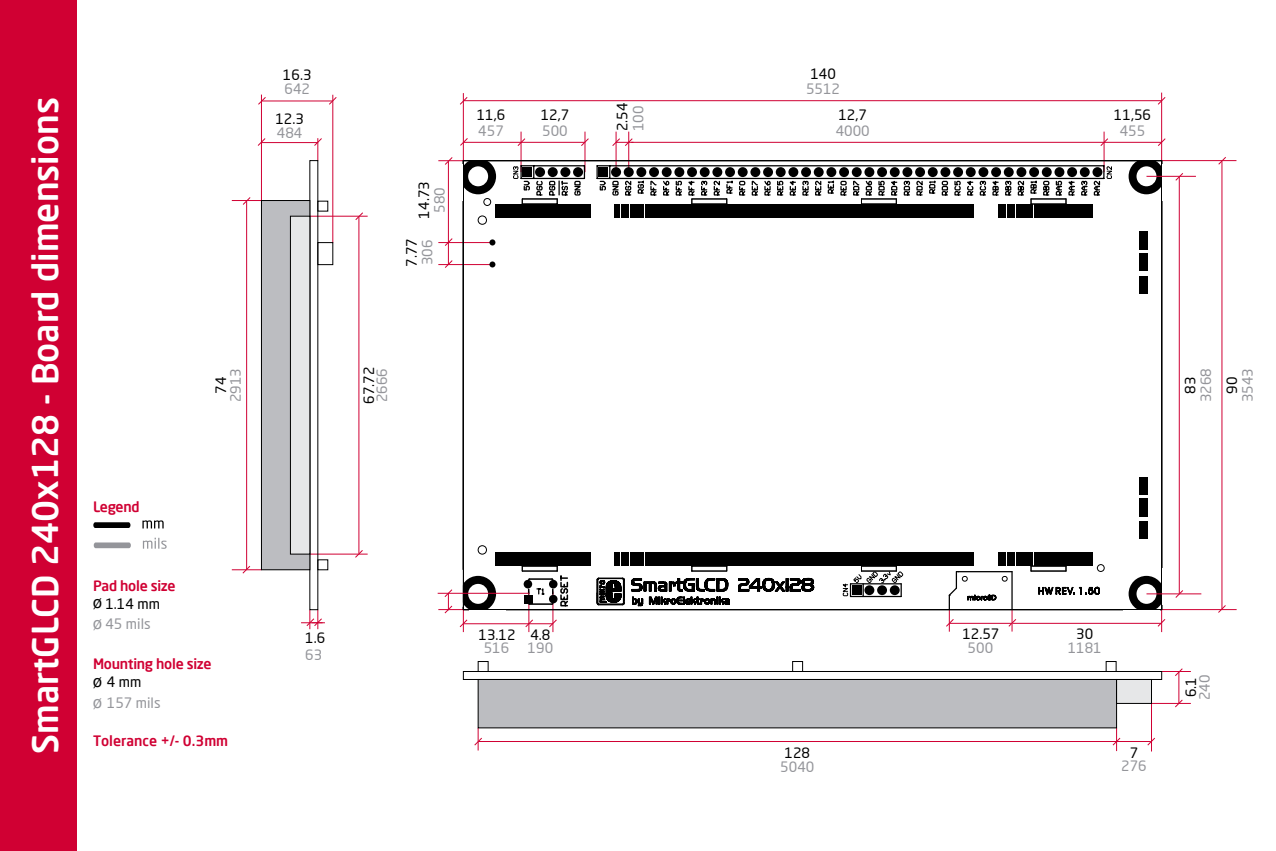
<style>
.page{position:relative;width:1276px;height:851px;background:#fff}
.page>*{position:absolute;margin:0;border:0;box-sizing:border-box;transform-origin:0 0}
.Section_Title{font:500 35px "Neo Sans Pro";color:#fff}
.t1{font:14px/15.8px "Neo Sans Pro";color:#000}
.t2{font:14px/14.5px "Neo Sans Pro";color:#94959a;text-align:center}
.t3{font:500 14px "Neo Sans Pro";letter-spacing:-.02em;color:#d00033}
.t4{font:500 14px "Neo Sans Pro";color:#d00033}
.s1{color:#94959a}
.s2{color:#000}
.s3{font-family:"Tahoma";font-size:16px}
</style>
<div class="page">
<div style="left:0;top:0;width:76px;height:850px;background:#d00033"></div>
<hr style="left:463px;top:93px;width:1px;height:67px;background:#d00033">
<hr style="left:261px;top:95px;width:1px;height:105px;background:#d00033">
<hr style="left:332px;top:95px;width:1px;height:148px;background:#d00033">
<hr style="left:615px;top:132px;width:1px;height:40px;background:#d00033">
<hr style="left:520px;top:132px;width:1px;height:40px;background:#d00033">
<hr style="left:584px;top:132px;width:1px;height:40px;background:#d00033">
<hr style="left:1103px;top:132px;width:1px;height:40px;background:#d00033">
<hr style="left:1221px;top:161px;width:1px;height:447px;background:#d00033">
<hr style="left:246px;top:201px;width:1px;height:368px;background:#d00033">
<hr style="left:358px;top:217px;width:1px;height:336px;background:#d00033">
<hr style="left:1178px;top:177px;width:1px;height:416px;background:#d00033">
<hr style="left:1178px;top:671px;width:1px;height:32px;background:#d00033">
<hr style="left:628px;top:132px;width:1px;height:40px;background:#d00033">
<hr style="left:1161px;top:93px;width:1px;height:67px;background:#d00033">
<hr style="left:528px;top:591px;width:1px;height:41px;background:#d00033">
<hr style="left:552px;top:591px;width:1px;height:41px;background:#d00033">
<hr style="left:1151px;top:703px;width:1px;height:48px;background:#d00033">
<hr style="left:464px;top:100px;width:697px;height:1px;background:#d00033">
<hr style="left:262px;top:100px;width:70px;height:1px;background:#d00033">
<hr style="left:261px;top:142px;width:57px;height:1px;background:#d00033">
<hr style="left:1161px;top:160px;width:75px;height:1px;background:#d00033">
<hr style="left:1161px;top:609px;width:75px;height:1px;background:#d00033">
<hr style="left:1159px;top:671px;width:31px;height:1px;background:#d00033">
<hr style="left:1151px;top:702px;width:39px;height:1px;background:#d00033">
<hr style="left:1012px;top:622px;width:149px;height:1px;background:#d00033">
<hr style="left:1115px;top:741px;width:35px;height:1px;background:#d00033">
<hr style="left:463px;top:623px;width:90px;height:1px;background:#d00033">
<hr style="left:479px;top:741px;width:638px;height:1px;background:#d00033">
<hr style="left:463px;top:142px;width:122px;height:1px;background:#d00033">
<hr style="left:310px;top:553px;width:58px;height:1px;background:#d00033">
<hr style="left:310px;top:216px;width:58px;height:1px;background:#d00033">
<hr style="left:438px;top:609px;width:54px;height:1px;background:#d00033">
<hr style="left:438px;top:264px;width:54px;height:1px;background:#d00033">
<hr style="left:438px;top:242px;width:54px;height:1px;background:#d00033">
<hr style="left:631px;top:142px;width:530px;height:1px;background:#d00033">
<svg style="left:463px;top:160px;width:699px;height:450px"></svg>
<svg style="left:478px;top:198px;width:626px;height:373px"></svg>
<hr style="left:521px;top:165px;width:63px;height:1px;background:#000">
<hr style="left:597px;top:165px;width:507px;height:1px;background:#000">
<svg style="left:495px;top:552px;width:95px;height:55px"></svg>
<svg style="left:495px;top:166px;width:619px;height:52px"></svg>
<div style="left:468px;top:583px;width:20px;height:20px;background:#fff;border-radius:50%"></div>
<div style="left:468px;top:166px;width:20px;height:20px;background:#fff;border-radius:50%"></div>
<div style="left:1136px;top:166px;width:20px;height:20px;background:#fff;border-radius:50%"></div>
<div style="left:1136px;top:583px;width:20px;height:20px;background:#fff;border-radius:50%"></div>
<div style="left:261px;top:200px;width:49px;height:369px;background:#bcbdc1"></div>
<div style="left:261px;top:200px;width:49px;height:370px;border:1px solid #000"></div>
<div style="left:317px;top:242px;width:16px;height:23px;border:1px solid #000"></div>
<div style="left:317px;top:559px;width:11px;height:11px;border:1px solid #000"></div>
<div style="left:317px;top:201px;width:11px;height:10px;border:1px solid #000"></div>
<div style="left:478px;top:661px;width:10px;height:10px;border:1px solid #000"></div>
<div style="left:792px;top:661px;width:11px;height:10px;border:1px solid #000"></div>
<div style="left:290px;top:216px;width:20px;height:338px;background:#e6e7e8"></div>
<div style="left:290px;top:216px;width:20px;height:338px;border:1px solid #000"></div>
<div style="left:463px;top:671px;width:699px;height:8px;border:1px solid #000"></div>
<div style="left:478px;top:679px;width:638px;height:48px;background:#bcbdc1"></div>
<div style="left:478px;top:679px;width:639px;height:49px;border:1px solid #000"></div>
<div style="left:1116px;top:679px;width:35px;height:24px;background:#e6e7e8"></div>
<div style="left:1116px;top:679px;width:36px;height:24px;border:1px solid #000"></div>
<div style="left:93px;top:522px;width:37px;height:6px;background:#000;border-radius:2px"></div>
<svg style="left:142px;top:520px;width:22px;height:8px"></svg>
<div style="left:94px;top:542px;width:37px;height:6px;background:#94959a;border-radius:2px"></div>
<svg style="left:143px;top:537px;width:24px;height:11px"></svg>
<hr style="left:1146px;top:176px;width:50px;height:1px;background:#d00033">
<hr style="left:1146px;top:593px;width:55px;height:1px;background:#d00033">
<hr style="left:438px;top:592px;width:91px;height:1px;background:#d00033">
<svg style="left:460px;top:96px;width:8px;height:9px"></svg>
<svg style="left:328px;top:96px;width:9px;height:9px"></svg>
<svg style="left:258px;top:97px;width:9px;height:8px"></svg>
<svg style="left:257px;top:138px;width:9px;height:8px"></svg>
<svg style="left:232px;top:197px;width:29px;height:9px"></svg>
<svg style="left:354px;top:212px;width:10px;height:9px"></svg>
<svg style="left:313px;top:138px;width:9px;height:22px"></svg>
<svg style="left:460px;top:137px;width:8px;height:9px"></svg>
<svg style="left:438px;top:156px;width:26px;height:10px"></svg>
<svg style="left:444px;top:237px;width:9px;height:10px"></svg>
<svg style="left:444px;top:259px;width:9px;height:9px"></svg>
<svg style="left:517px;top:137px;width:9px;height:10px"></svg>
<svg style="left:580px;top:137px;width:9px;height:10px"></svg>
<svg style="left:612px;top:137px;width:21px;height:10px"></svg>
<svg style="left:1099px;top:137px;width:10px;height:10px"></svg>
<svg style="left:1157px;top:137px;width:9px;height:10px"></svg>
<svg style="left:1174px;top:173px;width:10px;height:8px"></svg>
<svg style="left:1217px;top:157px;width:9px;height:8px"></svg>
<svg style="left:1174px;top:589px;width:10px;height:9px"></svg>
<svg style="left:1217px;top:604px;width:9px;height:9px"></svg>
<svg style="left:1156px;top:609px;width:10px;height:23px"></svg>
<svg style="left:596px;top:552px;width:503px;height:79px"></svg>
<svg style="left:548px;top:618px;width:9px;height:10px"></svg>
<svg style="left:524px;top:618px;width:10px;height:10px"></svg>
<svg style="left:459px;top:568px;width:9px;height:64px"></svg>
<svg style="left:474px;top:727px;width:9px;height:23px"></svg>
<svg style="left:1111px;top:727px;width:10px;height:24px"></svg>
<svg style="left:1147px;top:737px;width:8px;height:9px"></svg>
<svg style="left:1174px;top:698px;width:9px;height:10px"></svg>
<svg style="left:1175px;top:668px;width:8px;height:8px"></svg>
<svg style="left:444px;top:589px;width:9px;height:25px"></svg>
<svg style="left:301px;top:609px;width:24px;height:20px"></svg>
<svg style="left:232px;top:565px;width:29px;height:9px"></svg>
<svg style="left:354px;top:549px;width:10px;height:9px"></svg>
<svg style="left:1157px;top:96px;width:9px;height:9px"></svg>
<hr style="left:448px;top:161px;width:1px;height:103px;background:#d00033">
<p class="Section_Title" style="left:23px;top:753px;width:657px;rotate:-90deg">SmartGLCD 240x128 - Board dimensions</p>
<p class="t1" style="left:283px;top:68px;width:30px;line-height:14px">16.3<br><span class="s1">642</span></p>
<p class="t1" style="left:275px;top:112px;width:30px;line-height:14.2px">12.3<br><span class="s1">484</span></p>
<p class="t1" style="left:416px;top:218px;width:39px;text-align:center;rotate:-90deg">14.73<br><span class="s1">580</span></p>
<p class="t1" style="left:403px;top:267px;width:30px;rotate:-90deg">7.77<br><span class="s1">306</span></p>
<p class="t1" style="left:477px;top:107px;width:30px">11,6<br><span class="s1">457</span></p>
<p class="t2" style="left:806px;top:66px;width:36px;line-height:15.2px"><span class="s2">140<br></span>5512</p>
<p class="t1" style="left:614px;top:131px;width:30px;rotate:-90deg">2.54<br><span class="s1">100</span></p>
<p class="t1" style="left:541px;top:107px;width:30px">12,7<br><span class="s1">500</span></p>
<p class="t1" style="left:835px;top:107px;width:36px">12,7<br><span class="s1">4000</span></p>
<p class="t1" style="left:1114px;top:107px;width:39px;text-align:center">11,56<br><span class="s1">455</span></p>
<p class="t3" style="left:93px;top:497px;width:48px">Legend</p>
<p class="t3" style="left:93px;top:577px;width:84px">Pad hole size</p>
<p class="t1" style="left:93px;top:595px;width:68px"><span class="s3">ø</span> 1.14 mm</p>
<p class="t2" style="left:214px;top:402px;width:36px;rotate:-90deg"><span class="s2">74<br></span>2913</p>
<p class="t1" style="left:362px;top:403px;width:39px;line-height:13.2px;rotate:-90deg">67.72<br><span class="s1">2666</span></p>
<p class="t1" style="left:1182px;top:393px;width:19px;rotate:-90deg">83</p>
<p class="t1" style="left:1223px;top:393px;width:19px;rotate:-90deg">90</p>
<p class="t2" style="left:1198px;top:402px;width:36px;rotate:-90deg">3268</p>
<p class="t2" style="left:1240px;top:402px;width:36px;rotate:-90deg">3543</p>
<p class="t2" style="left:93px;top:616px;width:59px"><span class="s3">ø</span> 45 mils</p>
<p class="t3" style="left:93px;top:654px;width:120px">Mounting hole size</p>
<p class="t1" style="left:93px;top:673px;width:50px"><span class="s3">ø</span> 4 mm</p>
<p class="t2" style="left:93px;top:695px;width:69px"><span class="s3">ø</span> 157 mils</p>
<p class="t4" style="left:93px;top:732px;width:137px">Tolerance +/- 0.3mm</p>
<p class="t1" style="left:305px;top:629px;width:22px;line-height:17px">1.6<br><span class="s1">63</span></p>
<p class="t1" style="left:478px;top:627px;width:39px;line-height:13.8px;text-align:center">13.12<br><span class="s1">516</span></p>
<p class="t1" style="left:527px;top:627px;width:27px;line-height:13.8px">4.8<br><span class="s1">190</span></p>
<p class="t1" style="left:962px;top:626px;width:39px;line-height:13.8px;text-align:center">12.57<br><span class="s1">500</span></p>
<p class="t2" style="left:1067px;top:626px;width:36px"><span class="s2">30<br></span>1181</p>
<p class="t2" style="left:780px;top:745px;width:36px"><span class="s2">128<br></span>5040</p>
<p class="t2" style="left:1121px;top:745px;width:27px;line-height:13.8px"><span class="s2">7<br></span>276</p>
<p class="t1" style="left:1184px;top:700px;width:27px;line-height:13.8px;rotate:-90deg">6.1<br><span class="s1">240</span></p>
</div>
